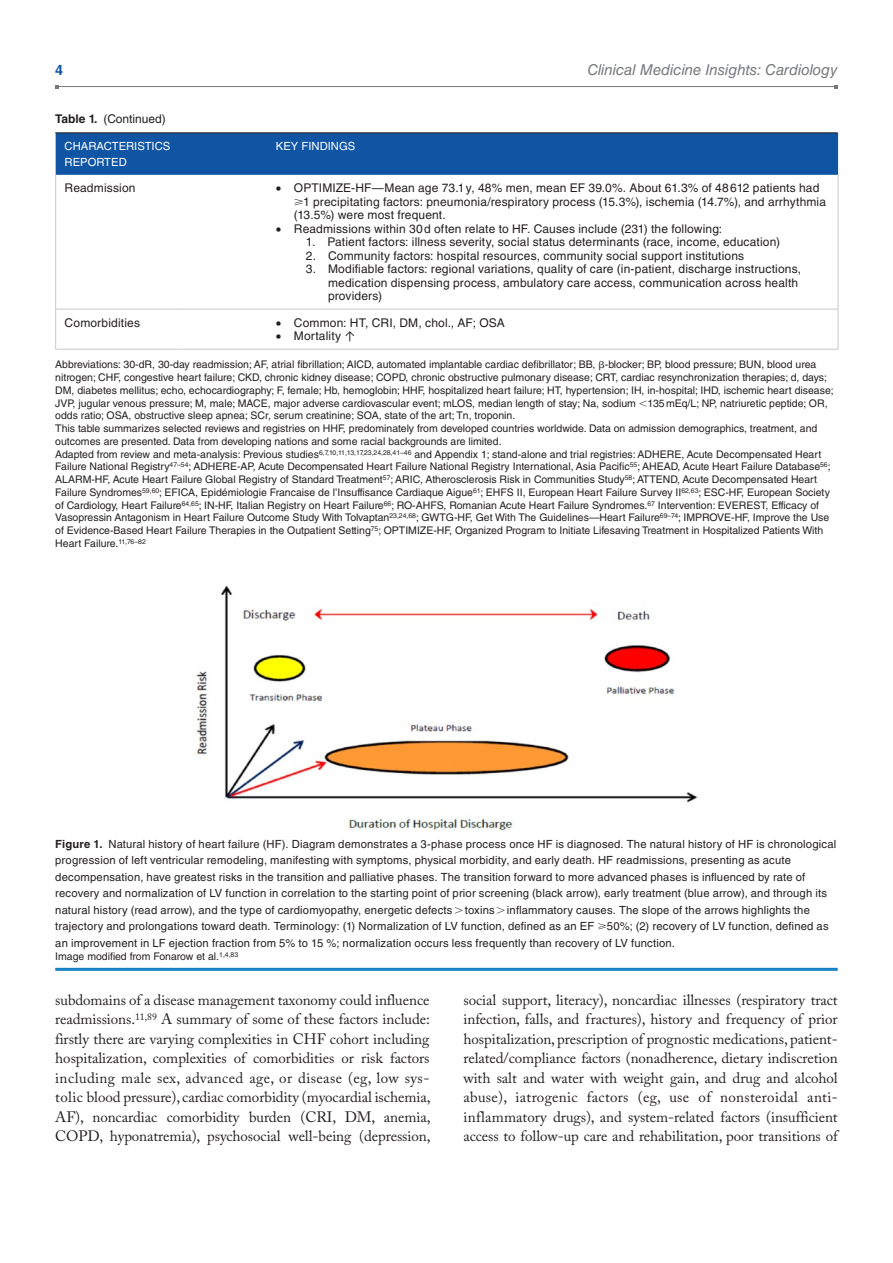
<style>
.page{position:relative;width:893px;height:1263px;background:#fff}
.page>*{position:absolute;margin:0;border:0;box-sizing:border-box;transform-origin:0 0}
.t1{font:15px/19.5px "Adobe Caslon Pro";letter-spacing:-.005em;color:#231f20;text-align:justify}
.t2{font:italic 15px "Helvetica LT Std";letter-spacing:-.005em;color:#76787b}
.t3{font:700 14.25px "Helvetica LT Std";color:#1055a4}
.t4{font:12px/13.5px "Helvetica LT Std";letter-spacing:.015em;color:#231f20}
.t5{font:11.25px/16.5px "Helvetica LT Std";letter-spacing:.015em;color:#231f20}
.t6{font:11.25px/15.8px "Helvetica LT Std";color:#fff}
.t7{font:10.5px/12.8px "Helvetica LT Std";color:#231f20}
.s1{font-weight:700}
.s2{font-family:"Calibri"}
</style>
<div class="page">
<hr style="left:57px;top:86px;width:779px;height:1px;background:#76787b">
<div style="left:56px;top:133px;width:782px;height:42px;background:#1055a4"></div>
<hr style="left:55px;top:175px;width:1px;height:134px;background:#c7c8ca">
<hr style="left:838px;top:175px;width:1px;height:134px;background:#c7c8ca">
<hr style="left:55px;top:309px;width:128px;height:1px;background:#c7c8ca">
<hr style="left:55px;top:309px;width:1px;height:40px;background:#c7c8ca">
<hr style="left:183px;top:309px;width:655px;height:1px;background:#c7c8ca">
<hr style="left:838px;top:309px;width:1px;height:40px;background:#c7c8ca">
<hr style="left:55px;top:349px;width:128px;height:1px;background:#c7c8ca">
<hr style="left:183px;top:349px;width:655px;height:1px;background:#c7c8ca">
<hr style="left:55px;top:132px;width:783px;height:1px;background:#231f20">
<hr style="left:55px;top:968px;width:783px;height:3px;background:#1582c5">
<img style="left:196px;top:585px;width:502px;height:246px">
<h2 class="t3" style="left:55px;top:61px;width:9px">4</h2>
<h1 class="t2" style="left:587px;top:61px;width:252px">Clinical Medicine Insights: Cardiology</h1>
<p class="t4" style="left:55px;top:112px;width:112px"><span class="s1">Table 1.</span> (Continued)</p>
<p class="t6" style="left:65px;top:138px;width:16px">Characteristics rep</p>
<p class="t6" style="left:88px;top:154px;width:17px">orted</p>
<p class="t6" style="left:276px;top:138px;width:33px">Key findin</p>
<p class="t6" style="left:339px;top:138px;width:16px">gs</p>
<p class="t4" style="left:65px;top:181px;width:72px">Readmission</p>
<p class="t4" style="left:294px;top:181px;width:534px;text-indent:-18px">• OPTIMIZE-HF—Mean age 73.1y, 48% men, mean EF 39.0%. About 61.3% of 48612 patients had ⩾1 precipitating factors: pneumonia/respiratory process (15.3%), ischemia (14.7%), and arrhythmia (13.5%) were most frequent.</p>
<p class="t4" style="left:276px;top:222px;width:448px">• Readmissions within 30d often relate to HF. Causes include (231) the following:</p>
<p class="t4" style="left:306px;top:235px;width:476px">1. Patient factors: illness severity, social status determinants (race, income, education)</p>
<p class="t4" style="left:306px;top:249px;width:440px">2. Community factors: hospital resources, community social support institutions</p>
<p class="t4" style="left:328px;top:262px;width:475px;text-indent:-22px">3. Modifiable factors: regional variations, quality of care (in-patient, discharge instructions, medication dispensing process, ambulatory care access, communication across health providers)</p>
<p class="t4" style="left:65px;top:316px;width:77px">Comorbidities</p>
<p class="t4" style="left:276px;top:316px;width:230px">• Common: HT, CRI, DM, chol., AF; OSA</p>
<p class="t4" style="left:276px;top:329px;width:81px">• Mortality <span class="s2">↑</span></p>
<p class="t7" style="left:55px;top:358px;width:780px">Abbreviations: 30-dR, 30-day readmission; AF, atrial fibrillation; AICD, automated implantable cardiac defibrillator; BB, -blocker; BP, blood pressure; BUN, blood urea nitrogen; CHF, congestive heart failure; CKD, chronic kidney disease; COPD, chronic obstructive pulmonary disease; CRT, cardiac resynchronization therapies; d, days; DM, diabetes mellitus; echo, echocardiography; F, female; Hb, hemoglobin; HHF, hospitalized heart failure; HT, hypertension; IH, in-hospital; IHD, ischemic heart disease; JVP, jugular venous pressure; M, male; MACE, major adverse cardiovascular event; mLOS, median length of stay; Na, sodium 135mEq/L; NP, natriuretic peptide; OR, odds ratio; OSA, obstructive sleep apnea; SCr, serum creatinine; SOA, state of the art; Tn, troponin.<br>This table summarizes selected reviews and registries on HHF, predominately from developed countries worldwide. Data on admission demographics, treatment, and outcomes are presented. Data from developing nations and some racial backgrounds are limited.<br>Adapted from review and meta-analysis: Previous studies<sup>6,7,10,11,13,17,23,24,28,41–46</sup> and Appendix 1; stand-alone and trial registries: ADHERE, Acute Decompensated Heart Failure National Registry<sup>47–54</sup>; ADHERE-AP, Acute Decompensated Heart Failure National Registry International, Asia Pacific<sup>55</sup>; AHEAD, Acute Heart Failure Database<sup>56</sup>; ALARM-HF, Acute Heart Failure Global Registry of Standard Treatment<sup>57</sup>; ARIC, Atherosclerosis Risk in Communities Study<sup>58</sup>; ATTEND, Acute Decompensated Heart Failure Syndromes<sup>59,60</sup>; EFICA, Epidémiologie Francaise de l’Insuffisance Cardiaque Aigue<sup>61</sup>; EHFS II, European Heart Failure Survey II<sup>62,63</sup>; ESC-HF, European Society of Cardiology, Heart Failure<sup>64,65</sup>; IN-HF, Italian Registry on Heart Failure<sup>66</sup>; RO-AHFS, Romanian Acute Heart Failure Syndromes.<sup>67</sup> Intervention: EVEREST, Efficacy of Vasopressin Antagonism in Heart Failure Outcome Study With Tolvaptan<sup>23,24,68</sup>; GWTG-HF, Get With The Guidelines—Heart Failure<sup>69–74</sup>; IMPROVE-HF, Improve the Use of Evidence-Based Heart Failure Therapies in the Outpatient Setting<sup>75</sup>; OPTIMIZE-HF, Organized Program to Initiate Lifesaving Treatment in Hospitalized Patients With Heart Failure.<sup>11,76–82</sup></p>
<p class="t5" style="left:55px;top:835px;width:783px"><span class="s1">Figure 1.</span> Natural history of heart failure (HF). Diagram demonstrates a 3-phase process once HF is diagnosed. The natural history of HF is chronological progression of left ventricular remodeling, manifesting with symptoms, physical morbidity, and early death. HF readmissions, presenting as acute decompensation, have greatest risks in the transition and palliative phases. The transition forward to more advanced phases is influenced by rate of recovery and normalization of LV function in correlation to the starting point of prior screening (black arrow), early treatment (blue arrow), and through its natural history (read arrow), and the type of cardiomyopathy, energetic defects toxins inflammatory causes. The slope of the arrows highlights the trajectory and prolongations toward death. Terminology: (1) Normalization of LV function, defined as an EF ⩾50%; (2) recovery of LV function, defined as an improvement in LF ejection fraction from 5% to 15 %; normalization occurs less frequently than recovery of LV function.</p>
<p class="t7" style="left:55px;top:949px;width:184px">Image modified from Fonarow et al.<sup>1,4,83</sup></p>
<p class="t1" style="left:55px;top:990px;width:377px">subdomains of a disease management taxonomy could influence readmissions.<sup>11,89</sup> A summary of some of these factors include: firstly there are varying complexities in CHF cohort including hospitalization, complexities of comorbidities or risk factors including male sex, advanced age, or disease (eg, low sys&shy;tolic blood pressure), cardiac comorbidity (myocardial ischemia, AF), noncardiac comorbidity burden (CRI, DM, anemia, COPD, hyponatremia), psychosocial well-being (depression,</p>
<p class="t1" style="left:463px;top:990px;width:376px">social support, literacy), noncardiac illnesses (respiratory tract infection, falls, and fractures), history and frequency of prior hospitalization, prescription of prognostic medications, patient&shy;related/compliance factors (nonadherence, dietary indiscretion with salt and water with weight gain, and drug and alcohol abuse), iatrogenic factors (eg, use of nonsteroidal anti&shy;inflammatory drugs), and system-related factors (insufficient access to follow-up care and rehabilitation, poor transitions of</p>
</div>
